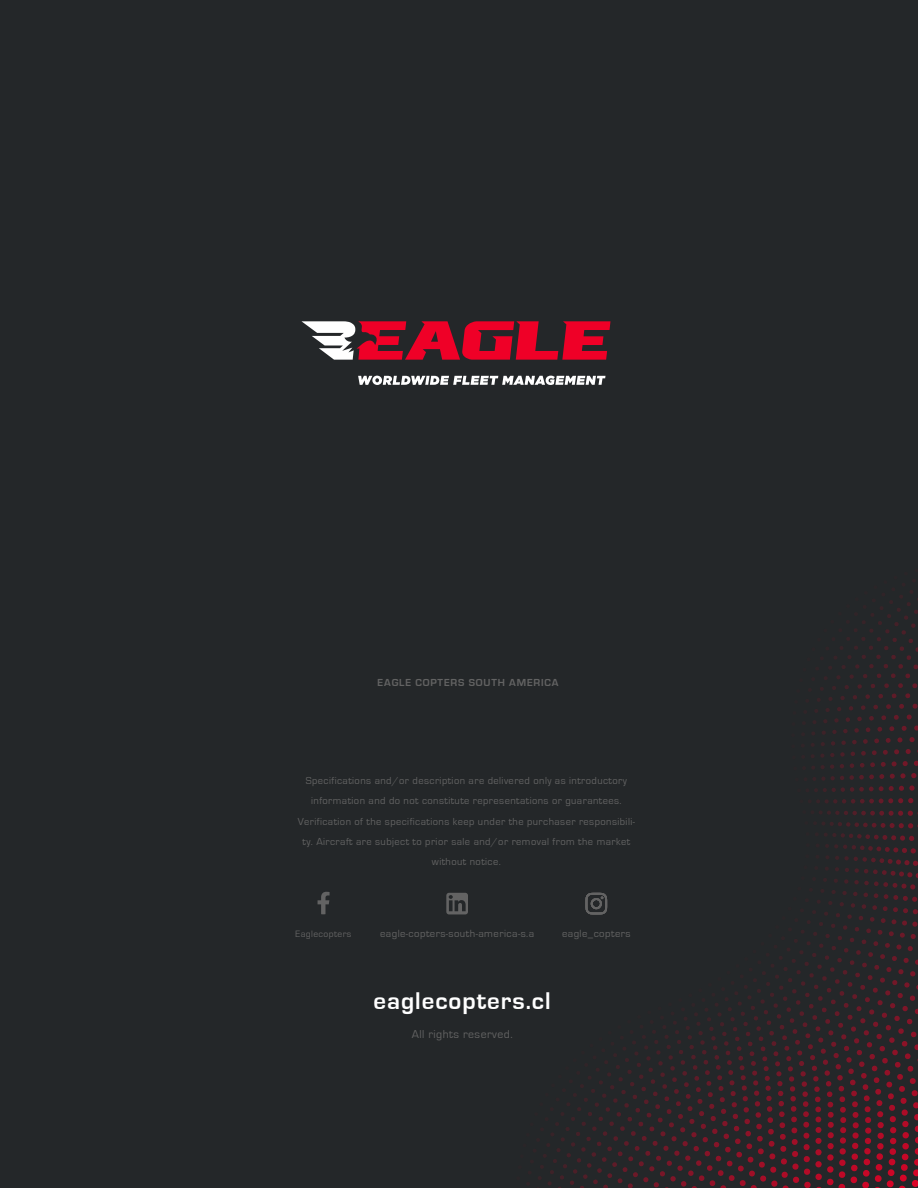
<style>
.page{position:relative;width:918px;height:1188px;background:#242729}
.page>*{position:absolute;margin:0;border:0;box-sizing:border-box;transform-origin:0 0}
.t1{font:700 24.9px "Eurostile";letter-spacing:.04em;color:#fff}
.t2{font:11.85px "Eurostile";letter-spacing:.04em;color:#636363}
.t3{font:10.8px "Eurostile";letter-spacing:.04em;color:#636363}
.t4{font:10.5px/20.4px "Eurostile";letter-spacing:.04em;color:#636363;text-align:center}
.t5{font:700 10.5px "Eurostile";letter-spacing:.08em;color:#636363}
.t6{font:9.6px "Eurostile";letter-spacing:.04em;color:#636363}
</style>
<div class="page">
<svg style="left:709px;top:690px;width:202px;height:496px"></svg>
<svg style="left:719px;top:698px;width:198px;height:490px"></svg>
<svg style="left:728px;top:705px;width:190px;height:483px"></svg>
<svg style="left:738px;top:710px;width:180px;height:478px"></svg>
<svg style="left:748px;top:718px;width:170px;height:470px"></svg>
<svg style="left:758px;top:722px;width:160px;height:466px"></svg>
<svg style="left:767px;top:730px;width:151px;height:458px"></svg>
<svg style="left:777px;top:734px;width:141px;height:454px"></svg>
<svg style="left:787px;top:742px;width:131px;height:446px"></svg>
<svg style="left:797px;top:747px;width:121px;height:441px"></svg>
<svg style="left:806px;top:755px;width:112px;height:433px"></svg>
<svg style="left:358px;top:376px;width:248px;height:9px"></svg>
<svg style="left:301px;top:321px;width:310px;height:39px"></svg>
<svg style="left:446px;top:893px;width:22px;height:21px"></svg>
<svg style="left:318px;top:892px;width:12px;height:22px"></svg>
<svg style="left:585px;top:893px;width:22px;height:21px"></svg>
<p class="t5" style="left:378px;top:677px;width:182px">EAGLE COPTERS SOUTH AMERICA</p>
<p class="t4" style="left:298px;top:770px;width:339px">Specifications and/or description are delivered only as introductory information and do not constitute representations or guarantees.<br>Verification of the specifications keep under the purchaser responsibili&shy;ty. Aircraft are subject to prior sale and/or removal from the market without notice.</p>
<p class="t6" style="left:296px;top:929px;width:57px">Eaglecopters</p>
<p class="t3" style="left:380px;top:928px;width:156px">eagle-copters-south-america-s.a</p>
<p class="t3" style="left:562px;top:928px;width:70px">eagle_copters</p>
<h1 class="t1" style="left:374px;top:987px;width:179px">eaglecopters.cl</h1>
<p class="t2" style="left:412px;top:1028px;width:102px">All rights reserved.</p>
</div>
